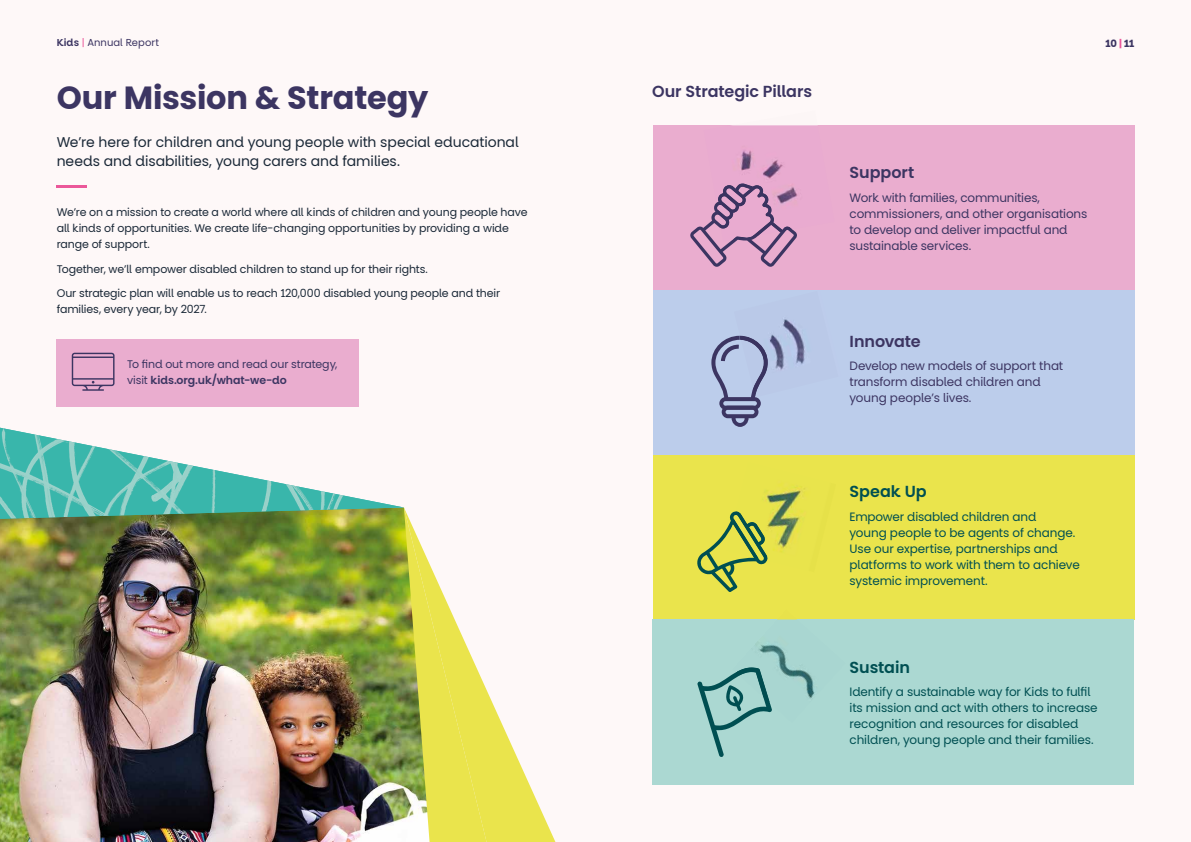
<style>
.page{position:relative;width:1191px;height:842px;background:#fef8f8}
.page>*{position:absolute;margin:0;border:0;box-sizing:border-box;transform-origin:0 0}
.t1{font:700 32px "Popp Kids";letter-spacing:-.005em;color:#3c3562}
.t2{font:600 16px "Popp Kids";letter-spacing:-.005em;color:#3c3562}
.t3{font:600 16px "Popp Kids";letter-spacing:-.005em;color:#004f52}
.t4{font:14px/19px "Popp Kids";letter-spacing:-.005em;color:#1b2938}
.t5{font:12px/16px "Popp Kids";letter-spacing:-.01em;color:#004f52}
.t6{font:12px/16px "Popp Kids";letter-spacing:-.01em;color:#3c3562}
.t7{font:11px/16px "Popp Kids";letter-spacing:-.01em;color:#1b2938}
.t8{font:11px/16px "Popp Kids";letter-spacing:-.01em;color:#3c3562}
.t9{font:10px "Popp Kids";letter-spacing:.005em;color:#3c3562}
.t10{font:700 10px "Popp Kids";color:#3c3562}
.s1{font-weight:600}
.s2{color:#eb589a}
</style>
<div class="page">
<div style="left:652px;top:126px;width:482px;height:164px;background:#eaadcf"></div>
<svg style="left:690px;top:226px;width:104px;height:41px"></svg>
<img style="left:703px;top:150px;width:94px;height:91px">
<img style="left:716px;top:183px;width:76px;height:54px">
<div style="left:652px;top:290px;width:482px;height:165px;background:#bccdeb"></div>
<img style="left:736px;top:319px;width:69px;height:52px">
<svg style="left:711px;top:336px;width:56px;height:91px"></svg>
<div style="left:652px;top:455px;width:482px;height:165px;background:#eae44c"></div>
<svg style="left:697px;top:530px;width:41px;height:62px"></svg>
<img style="left:726px;top:487px;width:79px;height:85px">
<img style="left:732px;top:511px;width:35px;height:49px">
<img style="left:0;top:521px;width:404px;height:321px">
<svg style="left:0;top:427px;width:404px;height:94px"></svg>
<img style="left:0;top:428px;width:404px;height:91px">
<svg style="left:404px;top:508px;width:152px;height:334px"></svg>
<div style="left:652px;top:620px;width:482px;height:165px;background:#abd8d2"></div>
<div style="left:57px;top:339px;width:302px;height:67px;background:#eaadcf"></div>
<img style="left:777px;top:619px;width:20px;height:1px">
<img style="left:755px;top:642px;width:60px;height:57px">
<svg style="left:697px;top:665px;width:75px;height:92px"></svg>
<hr style="left:57px;top:185px;width:30px;height:3px;background:#eb589a">
<svg style="left:72px;top:353px;width:42px;height:38px"></svg>
<p class="t9" style="left:57px;top:36px;width:104px"><span class="s1">Kids</span> <span class="s2">|</span> Annual Report</p>
<h1 class="t1" style="left:57px;top:76px;width:373px">Our Mission &amp; Strategy</h1>
<p class="t4" style="left:57px;top:133px;width:463px">We’re here for children and young people with special educational needs and disabilities, young carers and families.</p>
<p class="t7" style="left:57px;top:204px;width:472px">We’re on a mission to create a world where all kinds of children and young people have all kinds of opportunities. We create life-changing opportunities by providing a wide range of support.</p>
<p class="t7" style="left:57px;top:261px;width:373px">Together, we’ll empower disabled children to stand up for their rights.</p>
<p class="t7" style="left:57px;top:285px;width:445px">Our strategic plan will enable us to reach 120,000 disabled young people and their families, every year, by 2027.</p>
<p class="t8" style="left:127px;top:356px;width:212px">To find out more and read our strategy, visit <span class="s1">kids.org.uk/what-we-do</span></p>
<h2 class="t2" style="left:652px;top:81px;width:161px">Our Strategic Pillars</h2>
<p class="t10" style="left:1105px;top:37px;width:30px">10 <span class="s2">|</span> 11</p>
<h2 class="t2" style="left:849px;top:162px;width:66px">Support</h2>
<p class="t6" style="left:849px;top:189px;width:239px">Work with families, communities, commissioners, and other organisations to develop and deliver impactful and sustainable services.</p>
<h2 class="t2" style="left:849px;top:331px;width:73px">Innovate</h2>
<p class="t6" style="left:849px;top:358px;width:215px">Develop new models of support that transform disabled children and young people’s lives.</p>
<h2 class="t3" style="left:849px;top:481px;width:79px">Speak Up</h2>
<p class="t5" style="left:849px;top:509px;width:232px">Empower disabled children and<br>young people to be agents of change.<br>Use our expertise, partnerships and platforms to work with them to achieve systemic improvement.</p>
<h2 class="t3" style="left:849px;top:657px;width:62px">Sustain</h2>
<p class="t5" style="left:849px;top:684px;width:249px">Identify a sustainable way for Kids to fulfil its mission and act with others to increase recognition and resources for disabled children, young people and their families.</p>
</div>
